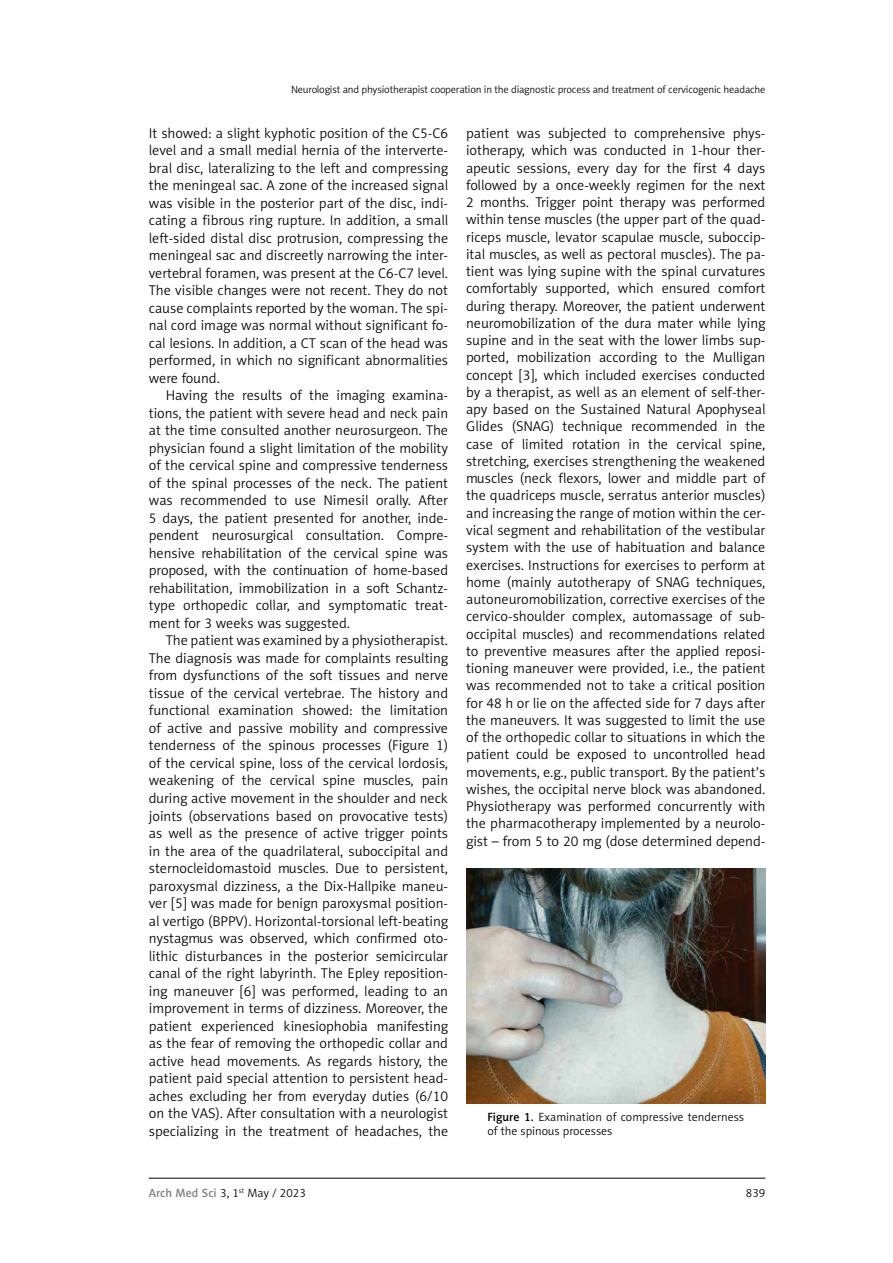
<style>
.page{position:relative;width:893px;height:1263px;background:#fff}
.page>*{position:absolute;margin:0;border:0;box-sizing:border-box;transform-origin:0 0}
.t1{font:14.25px/17.5px "Naomi Sans EFN Light";color:#000;text-align:justify}
.t2{font:12px/14.4px "Naomi Sans EFN Light";color:#000}
.t3{font:10.5px "Naomi Sans EFN Light";letter-spacing:-.015em;color:#000}
.s1{font-family:"Naomi Sans EFN Medium"}
.s2{font-family:"Naomi Sans EFN Medium";color:#808285}
</style>
<div class="page">
<hr style="left:149px;top:1178px;width:616px;height:1px;background:#000">
<img style="left:466px;top:869px;width:299px;height:235px">
<p class="t3" style="left:291px;top:83px;width:476px">Neurologist and physiotherapist cooperation in the diagnostic process and treatment of cervicogenic headache</p>
<p class="t1" style="left:149px;top:124px;width:301px">It showed: a slight kyphotic position of the C5-C6 level and a small medial hernia of the interverte&shy;bral disc, lateralizing to the left and compressing the meningeal sac. A zone of the increased signal was visible in the posterior part of the disc, indi&shy;cating a fibrous ring rupture. In addition, a small left-sided distal disc protrusion, compressing the meningeal sac and discreetly narrowing the inter&shy;vertebral foramen, was present at the C6-C7 level.<br>The visible changes were not recent. They do not cause complaints reported by the woman. The spi&shy;nal cord image was normal without significant fo&shy;cal lesions. In addition, a CT scan of the head was performed, in which no significant abnormalities were found.</p>
<p class="t1" style="left:149px;top:387px;width:301px;text-indent:17px">Having the results of the imaging examina&shy;tions, the patient with severe head and neck pain at the time consulted another neurosurgeon. The physician found a slight limitation of the mobility of the cervical spine and compressive tenderness of the spinal processes of the neck. The patient was recommended to use Nimesil orally. After 5 days, the patient presented for another, inde&shy;pendent neurosurgical consultation. Compre&shy;hensive rehabilitation of the cervical spine was proposed, with the continuation of home-based rehabilitation, immobilization in a soft Schantz&shy;type orthopedic collar, and symptomatic treat&shy;ment for 3 weeks was suggested.</p>
<p class="t1" style="left:149px;top:632px;width:301px;text-indent:17px">The patient was examined by a physiotherapist.<br>The diagnosis was made for complaints resulting from dysfunctions of the soft tissues and nerve tissue of the cervical vertebrae. The history and functional examination showed: the limitation of active and passive mobility and compressive tenderness of the spinous processes (Figure 1) of the cervical spine, loss of the cervical lordosis, weakening of the cervical spine muscles, pain during active movement in the shoulder and neck joints (observations based on provocative tests) as well as the presence of active trigger points in the area of the quadrilateral, suboccipital and sternocleidomastoid muscles. Due to persistent, paroxysmal dizziness, a the Dix-Hallpike maneu&shy;ver [5] was made for benign paroxysmal position&shy;al vertigo (BPPV). Horizontal-torsional left-beating nystagmus was observed, which confirmed oto&shy;lithic disturbances in the posterior semicircular canal of the right labyrinth. The Epley reposition&shy;ing maneuver [6] was performed, leading to an improvement in terms of dizziness. Moreover, the patient experienced kinesiophobia manifesting as the fear of removing the orthopedic collar and active head movements. As regards history, the patient paid special attention to persistent head&shy;aches excluding her from everyday duties (6/10 on the VAS). After consultation with a neurologist specializing in the treatment of headaches, the</p>
<p class="t1" style="left:466px;top:125px;width:301px">patient was subjected to comprehensive phys&shy;iotherapy, which was conducted in 1-hour ther&shy;apeutic sessions, every day for the first 4 days followed by a once-weekly regimen for the next 2 months. Trigger point therapy was performed within tense muscles (the upper part of the quad&shy;riceps muscle, levator scapulae muscle, suboccip&shy;ital muscles, as well as pectoral muscles). The pa&shy;tient was lying supine with the spinal curvatures comfortably supported, which ensured comfort during therapy. Moreover, the patient underwent neuromobilization of the dura mater while lying supine and in the seat with the lower limbs sup&shy;ported, mobilization according to the Mulligan concept [3], which included exercises conducted by a therapist, as well as an element of self-ther&shy;apy based on the Sustained Natural Apophyseal Glides (SNAG) technique recommended in the case of limited rotation in the cervical spine, stretching, exercises strengthening the weakened muscles (neck flexors, lower and middle part of the quadriceps muscle, serratus anterior muscles) and increasing the range of motion within the cer&shy;vical segment and rehabilitation of the vestibular system with the use of habituation and balance exercises. Instructions for exercises to perform at home (mainly autotherapy of SNAG techniques, autoneuromobilization, corrective exercises of the cervico-shoulder complex, automassage of sub&shy;occipital muscles) and recommendations related to preventive measures after the applied reposi&shy;tioning maneuver were provided, i.e., the patient was recommended not to take a critical position for 48 h or lie on the affected side for 7 days after the maneuvers. It was suggested to limit the use of the orthopedic collar to situations in which the patient could be exposed to uncontrolled head movements, e.g., public transport. By the patient’s wishes, the occipital nerve block was abandoned.<br>Physiotherapy was performed concurrently with the pharmacotherapy implemented by a neurolo&shy;gist – from 5 to 20 mg (dose determined depend-</p>
<p class="t2" style="left:487px;top:1110px;width:258px"><span class="s1">Figure 1.</span> Examination of compressive tenderness of the spinous processes</p>
<p class="t2" style="left:149px;top:1186px;width:159px"><span class="s2">Arch Med Sci</span> 3, 1<sup>st</sup> May / 2023</p>
<p class="t2" style="left:746px;top:1186px;width:21px">839</p>
</div>
